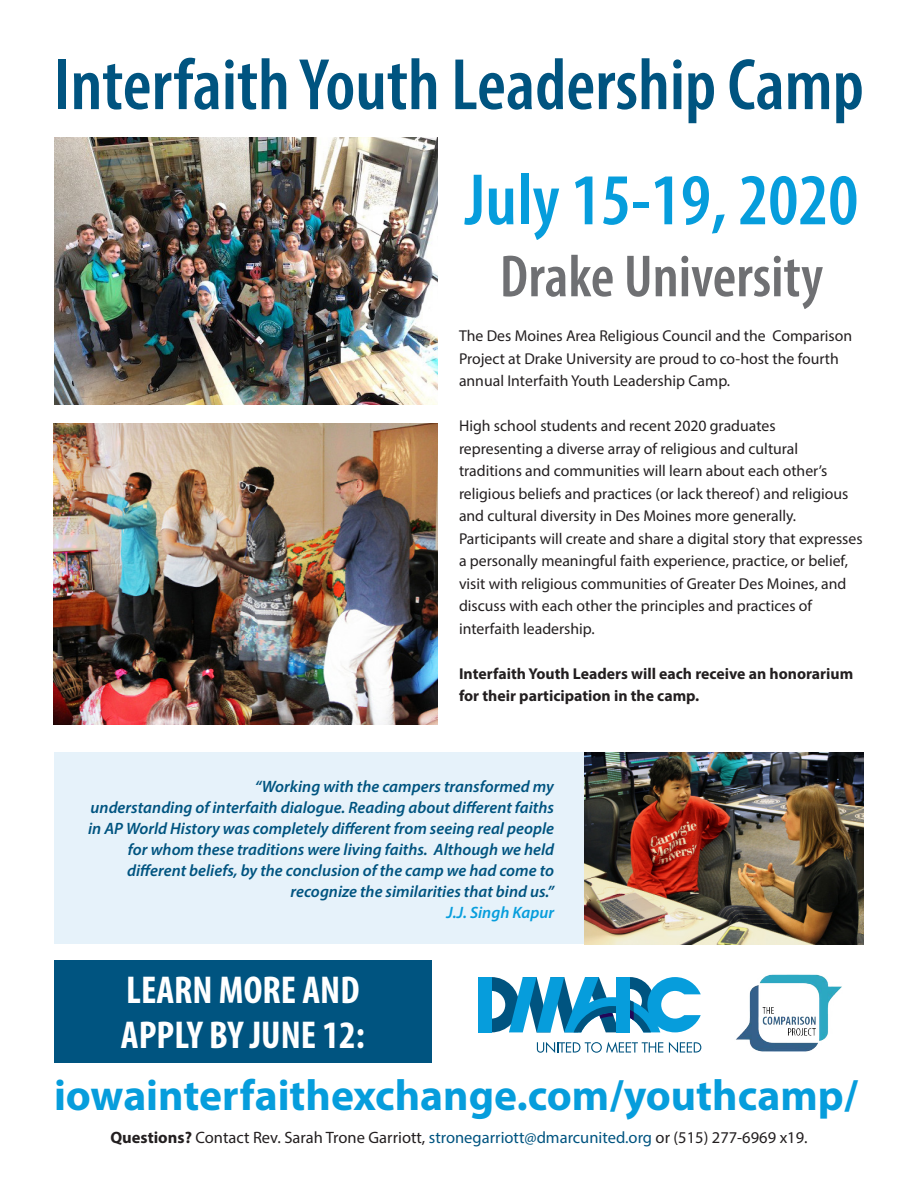
<style>
.page{position:relative;width:918px;height:1188px;background:#fff}
.page>*{position:absolute;margin:0;border:0;box-sizing:border-box;transform-origin:0 0}
.t1{font:73.5px "Myriad Variable Concept";letter-spacing:.06em;color:#005480}
.t2{font:73.5px "Myriad Variable Concept";letter-spacing:.05em;color:#069ddc}
.t3{font:60px "Myriad Variable Concept";letter-spacing:.055em;color:#6f7073}
.t4{font:700 43.5px "Myriad Pro";color:#069ddc}
.t5{font:39px/45px "Myriad Variable Concept";letter-spacing:.065em;color:#fff}
.t6{font:italic 16.5px/21px "Myriad Variable Concept";letter-spacing:.17em;color:#005480;text-align:right}
.t7{font:16.5px "Myriad Pro";color:#231f20}
.t8{font:italic 16.5px "Myriad Variable Concept";letter-spacing:.19em;color:#069ddc}
.t9{font:15.75px/22.5px "Myriad Pro";color:#231f20}
.t10{font:700 15.75px/22.5px "Myriad Pro";color:#231f20}
.s1{font-weight:700}
.s2{color:#005480}
</style>
<div class="page">
<div style="left:54px;top:961px;width:378px;height:102px;background:#005480"></div>
<div style="left:54px;top:752px;width:810px;height:192px;background:#e6f2fa"></div>
<svg style="left:537px;top:1042px;width:126px;height:11px"></svg>
<svg style="left:669px;top:1042px;width:32px;height:11px"></svg>
<div style="left:478px;top:977px;width:13px;height:55px;background:#069ddc"></div>
<svg style="left:491px;top:977px;width:210px;height:55px"></svg>
<img style="left:736px;top:974px;width:106px;height:78px">
<img style="left:54px;top:138px;width:383px;height:266px">
<img style="left:54px;top:423px;width:383px;height:301px">
<img style="left:584px;top:752px;width:280px;height:192px">
<p class="t1" style="left:54px;top:41px;width:807px">Interfaith Youth Leadership Camp</p>
<p class="t2" style="left:465px;top:157px;width:392px">July 15-19, 2020</p>
<p class="t3" style="left:500px;top:241px;width:322px">Drake University</p>
<p class="t9" style="left:459px;top:324px;width:395px">The Des Moines Area Religious Council and the Comparison<br>Project at Drake University are proud to co-host the fourth annual Interfaith Youth Leadership Camp.</p>
<p class="t9" style="left:459px;top:414px;width:405px">High school students and recent 2020 graduates representing a diverse array of religious and cultural traditions and communities will learn about each other’s religious beliefs and practices (or lack thereof) and religious and cultural diversity in Des Moines more generally.<br>Participants will create and share a digital story that expresses a personally meaningful faith experience, practice, or belief, visit with religious communities of Greater Des Moines, and discuss with each other the principles and practices of interfaith leadership.</p>
<p class="t10" style="left:459px;top:662px;width:396px">Interfaith Youth Leaders will each receive an honorarium for their participation in the camp.</p>
<p class="t6" style="left:88px;top:776px;width:465px">“Working with the campers transformed my<br>understanding of interfaith dialogue. Reading about different faiths in AP World History was completely different from seeing realpeople for whom these traditions were living faiths. Although we held different beliefs, by the conclusion of the camp we had come to recognize the similarities that bind us.”</p>
<p class="t8" style="left:446px;top:903px;width:107px">J.J. Singh Kapur</p>
<p class="t5" style="left:121px;top:967px;width:243px">LEARN MORE AND<br>APPLY BY JUNE 12:</p>
<p class="t4" style="left:54px;top:1067px;width:806px">iowainterfaithexchange.com/youthcamp/</p>
<p class="t7" style="left:110px;top:1128px;width:699px"><span class="s1">Questions?</span> Contact Rev. Sarah Trone Garriott, <span class="s2">stronegarriott@dmarcunited.org</span> or (515) 277-6969 x19.</p>
</div>
